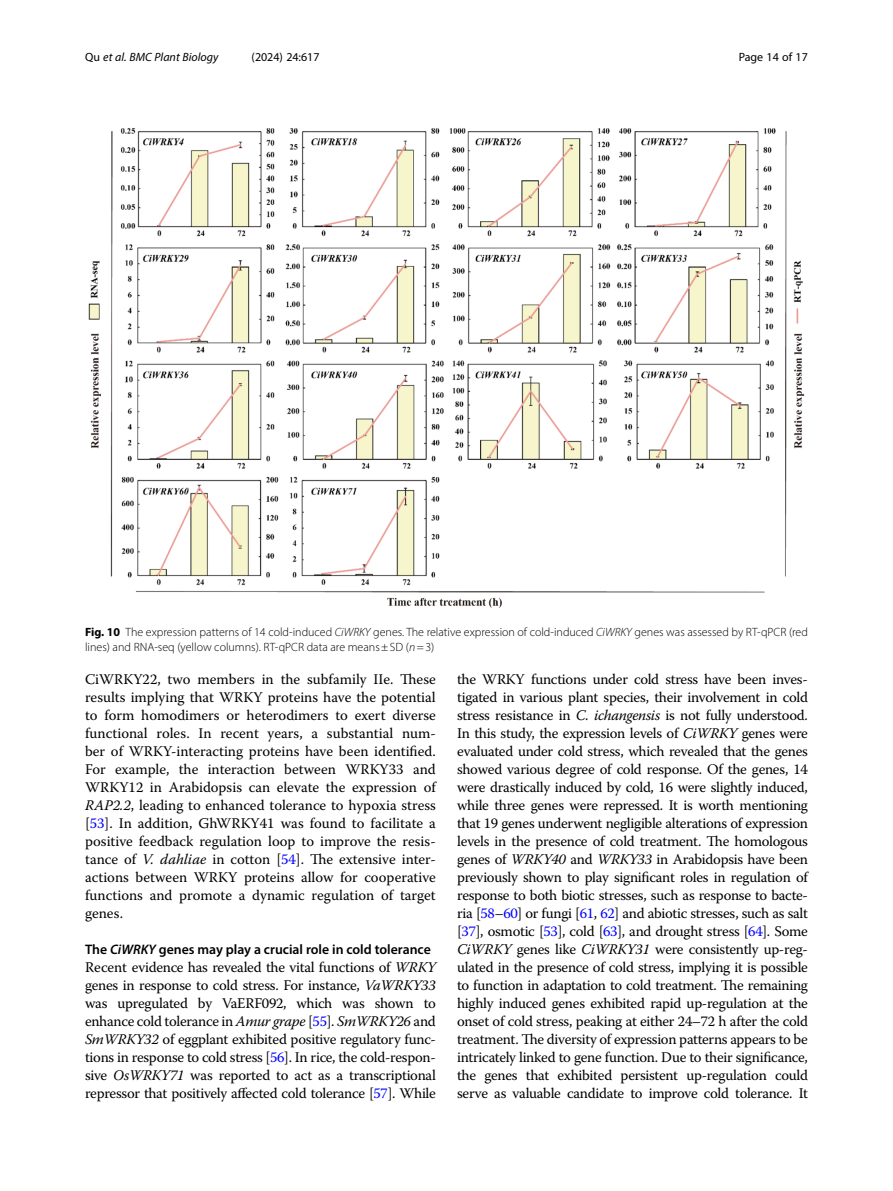
<style>
.page{position:relative;width:893px;height:1191px;background:#fff}
.page>*{position:absolute;margin:0;border:0;box-sizing:border-box;transform-origin:0 0}
.Body_Text{font:14.7px/18px "Warnock Pro";letter-spacing:-.02em;color:#000;text-align:justify}
.Body_Text_Indent{font:14.7px/18px "Warnock Pro";color:#000;text-align:justify}
.Head_2{font:600 13.8px "Myriad Pro";color:#000}
.Figure_Caption{font:300 12px/15px "Myriad Pro";color:#000}
.t1{font:italic 12px "Myriad Pro";color:#000}
.t2{font:12px "Myriad Pro";color:#000}
.s1{font-style:normal}
.s2{font-weight:700}
.s3{font-style:italic}
.s4{color:#00f}
</style>
<div class="page">
<img style="left:88px;top:128px;width:717px;height:480px">
<p class="t1" style="left:85px;top:50px;width:135px"><span class="s1">Qu</span> et al. BMC Plant Biology</p>
<p class="t2" style="left:252px;top:50px;width:70px">(2024) 24:617</p>
<p class="t2" style="left:739px;top:50px;width:71px">Page 14 of 17</p>
<p class="Figure_Caption" style="left:85px;top:625px;width:724px"><span class="s2">Fig. 10</span> The expression patterns of 14 cold-induced <span class="s3">CiWRKY</span> genes. The relative expression of cold-induced <span class="s3">CiWRKY</span> genes was assessed by RT-qPCR (red lines) and RNA-seq (yellow columns). RT-qPCR data are means±SD (<span class="s3">n</span>=3)</p>
<p class="Body_Text_Indent" style="left:85px;top:670px;width:352px">CiWRKY22, two members in the subfamily IIe. These results implying that WRKY proteins have the potential to form homodimers or heterodimers to exert diverse functional roles. In recent years, a substantial num&shy;ber of WRKY-interacting proteins have been identified.<br>For example, the interaction between WRKY33 and WRKY12 in Arabidopsis can elevate the expression of <span class="s3">RAP2.2</span>, leading to enhanced tolerance to hypoxia stress [<span class="s4">53</span>]. In addition, GhWRKY41 was found to facilitate a positive feedback regulation loop to improve the resis&shy;tance of <span class="s3">V. dahliae</span> in cotton [<span class="s4">54</span>]. The extensive inter&shy;actions between WRKY proteins allow for cooperative functions and promote a dynamic regulation of target genes.</p>
<p class="Head_2" style="left:85px;top:941px;width:347px">The <span class="s3">CiWRKY</span> genes may play a crucial role in cold tolerance</p>
<p class="Body_Text" style="left:85px;top:958px;width:352px">Recent evidence has revealed the vital functions of <span class="s3">WRKY </span>genes in response to cold stress. For instance, <span class="s3">VaWRKY33 </span>was upregulated by VaERF092, which was shown to enhance cold tolerance in <span class="s3">Amur grape</span> [<span class="s4">55</span>]. <span class="s3">SmWRKY26</span> and <span class="s3">SmWRKY32</span> of eggplant exhibited positive regulatory func&shy;tions in response to cold stress [<span class="s4">56</span>]. In rice, the cold-respon&shy;sive <span class="s3">OsWRKY71</span> was reported to act as a transcriptional repressor that positively affected cold tolerance [<span class="s4">57</span>]. While</p>
<p class="Body_Text" style="left:457px;top:670px;width:352px">the WRKY functions under cold stress have been inves&shy;tigated in various plant species, their involvement in cold stress resistance in <span class="s3">C. ichangensis</span> is not fully understood.<br>In this study, the expression levels of <span class="s3">CiWRKY</span> genes were evaluated under cold stress, which revealed that the genes showed various degree of cold response. Of the genes, 14 were drastically induced by cold, 16 were slightly induced, while three genes were repressed. It is worth mentioning that 19 genes underwent negligible alterations of expression levels in the presence of cold treatment. The homologous genes of <span class="s3">WRKY40</span> and <span class="s3">WRKY33</span> in Arabidopsis have been previously shown to play significant roles in regulation of response to both biotic stresses, such as response to bacte&shy;ria [<span class="s4">58</span>–<span class="s4">60</span>] or fungi [<span class="s4">61</span>, <span class="s4">62</span>] and abiotic stresses, such as salt [<span class="s4">37</span>], osmotic [<span class="s4">53</span>], cold [<span class="s4">63</span>], and drought stress [<span class="s4">64</span>]. Some <span class="s3">CiWRKY</span> genes like <span class="s3">CiWRKY31</span> were consistently up-reg&shy;ulated in the presence of cold stress, implying it is possible to function in adaptation to cold treatment. The remaining highly induced genes exhibited rapid up-regulation at the onset of cold stress, peaking at either 24–72 h after the cold treatment. The diversity of expression patterns appears to be intricately linked to gene function. Due to their significance, the genes that exhibited persistent up-regulation could serve as valuable candidate to improve cold tolerance. It</p>
</div>
